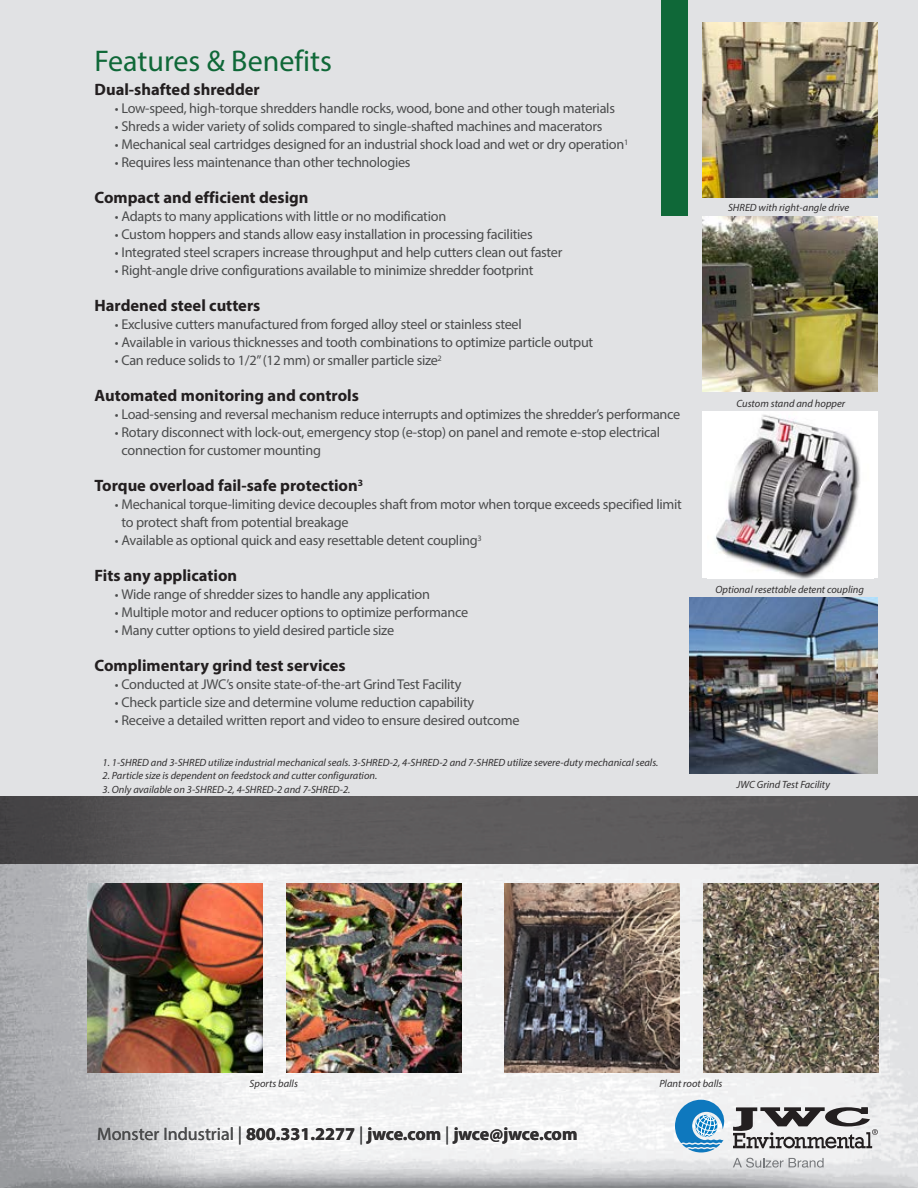
<style>
.page{position:relative;width:918px;height:1188px;background:#e1e2e4}
.page>*{position:absolute;margin:0;border:0;box-sizing:border-box;transform-origin:0 0}
.t1{font:30px "Myriad Pro";color:#0f6838}
.t2{font:700 18px "Myriad Pro";color:#312f30}
.t3{font:700 16.5px "Myriad Pro";color:#231f20}
.t4{font:14.25px/18px "Myriad Pro";letter-spacing:-.02em;color:#4b4c4d}
.t5{font:italic 10.5px "Myriad Pro";color:#312f30}
.s1{font-size:13.5px}
.s2{font-weight:400;color:#4b4c4d}
</style>
<div class="page">
<svg style="left:0;top:864px;width:918px;height:324px"></svg>
<svg style="left:733px;top:1158px;width:91px;height:10px"></svg>
<svg style="left:675px;top:1100px;width:203px;height:52px"></svg>
<svg style="left:0;top:796px;width:918px;height:68px;background:#595758"></svg>
<div style="left:662px;top:0;width:26px;height:216px;background:#0f6838"></div>
<img style="left:702px;top:216px;width:176px;height:176px">
<img style="left:702px;top:23px;width:176px;height:175px">
<div style="left:702px;top:411px;width:176px;height:167px;background:#fff"></div>
<img style="left:715px;top:414px;width:145px;height:164px">
<img style="left:689px;top:597px;width:189px;height:176px">
<img style="left:87px;top:884px;width:176px;height:188px">
<img style="left:286px;top:884px;width:175px;height:188px">
<img style="left:504px;top:884px;width:176px;height:188px">
<img style="left:703px;top:884px;width:175px;height:188px">
<h1 class="t1" style="left:94px;top:42px;width:239px">Features &amp; Benefits</h1>
<p class="t3" style="left:94px;top:79px;width:167px">Dual-shafted shredder</p>
<p class="t4" style="left:115px;top:99px;width:502px"><span class="s1">•</span> Low-speed, high-torque shredders handle rocks, wood, bone and other tough materials</p>
<p class="t4" style="left:115px;top:117px;width:489px"><span class="s1">•</span> Shreds a wider variety of solids compared to single-shafted machines and macerators</p>
<p class="t4" style="left:115px;top:135px;width:515px"><span class="s1">•</span> Mechanical seal cartridges designed for an industrial shock load and wet or dry operation<sup>1</sup></p>
<p class="t4" style="left:115px;top:153px;width:297px"><span class="s1">•</span> Requires less maintenance than other technologies</p>
<p class="t3" style="left:94px;top:187px;width:216px">Compact and efficient design</p>
<p class="t4" style="left:115px;top:207px;width:333px"><span class="s1">•</span> Adapts to many applications with little or no modification</p>
<p class="t4" style="left:115px;top:225px;width:419px"><span class="s1">•</span> Custom hoppers and stands allow easy installation in processing facilities</p>
<p class="t4" style="left:115px;top:243px;width:449px"><span class="s1">•</span> Integrated steel scrapers increase throughput and help cutters clean out faster</p>
<p class="t4" style="left:115px;top:261px;width:420px"><span class="s1">•</span> Right-angle drive configurations available to minimize shredder footprint</p>
<p class="t3" style="left:94px;top:295px;width:167px">Hardened steel cutters</p>
<p class="t4" style="left:115px;top:315px;width:409px"><span class="s1">•</span> Exclusive cutters manufactured from forged alloy steel or stainless steel</p>
<p class="t4" style="left:115px;top:333px;width:480px"><span class="s1">•</span> Available in various thicknesses and tooth combinations to optimize particle output</p>
<p class="t4" style="left:115px;top:351px;width:329px"><span class="s1">•</span> Can reduce solids to 1/2” (12 mm) or smaller particle size<sup>2</sup></p>
<p class="t3" style="left:94px;top:385px;width:266px">Automated monitoring and controls</p>
<p class="t4" style="left:115px;top:405px;width:567px"><span class="s1">•</span> Load-sensing and reversal mechanism reduce interrupts and optimizes the shredder’s performance</p>
<p class="t4" style="left:122px;top:423px;width:540px;text-indent:-7px"><span class="s1">•</span> Rotary disconnect with lock-out, emergency stop (e-stop) on panel and remote e-stop electrical connection for customer mounting</p>
<p class="t3" style="left:94px;top:475px;width:270px">Torque overload fail-safe protection<sup>3</sup></p>
<p class="t4" style="left:122px;top:495px;width:562px;text-indent:-7px"><span class="s1">•</span> Mechanical torque-limiting device decouples shaft from motor when torque exceeds specified limit to protect shaft from potential breakage</p>
<p class="t4" style="left:115px;top:531px;width:368px"><span class="s1">•</span> Available as optional quick and easy resettable detent coupling<sup>3</sup></p>
<p class="t3" style="left:94px;top:565px;width:144px">Fits any application</p>
<p class="t4" style="left:115px;top:585px;width:317px"><span class="s1">•</span> Wide range of shredder sizes to handle any application</p>
<p class="t4" style="left:115px;top:603px;width:355px"><span class="s1">•</span> Multiple motor and reducer options to optimize performance</p>
<p class="t4" style="left:115px;top:621px;width:281px"><span class="s1">•</span> Many cutter options to yield desired particle size</p>
<p class="t3" style="left:94px;top:655px;width:253px">Complimentary grind test services</p>
<p class="t4" style="left:115px;top:675px;width:348px"><span class="s1">•</span> Conducted at JWC’s onsite state-of-the-art Grind Test Facility</p>
<p class="t4" style="left:115px;top:693px;width:361px"><span class="s1">•</span> Check particle size and determine volume reduction capability</p>
<p class="t4" style="left:115px;top:711px;width:406px"><span class="s1">•</span> Receive a detailed written report and video to ensure desired outcome</p>
<p class="t5" style="left:103px;top:756px;width:557px">1. 1-SHRED and 3-SHRED utilize industrial mechanical seals. 3-SHRED-2, 4-SHRED-2 and 7-SHRED utilize severe-duty mechanical seals.</p>
<p class="t5" style="left:103px;top:769px;width:276px">2. Particle size is dependent on feedstock and cutter configuration.</p>
<p class="t5" style="left:103px;top:783px;width:249px">3. Only available on 3-SHRED-2, 4-SHRED-2 and 7-SHRED-2.</p>
<p class="t5" style="left:728px;top:201px;width:123px">SHRED with right-angle drive</p>
<p class="t5" style="left:736px;top:397px;width:110px">Custom stand and hopper</p>
<p class="t5" style="left:716px;top:583px;width:150px">Optional resettable detent coupling</p>
<p class="t5" style="left:737px;top:778px;width:95px">JWC Grind Test Facility</p>
<p class="t5" style="left:250px;top:1077px;width:50px">Sports balls</p>
<p class="t5" style="left:659px;top:1077px;width:65px">Plant root balls</p>
<p class="t2" style="left:97px;top:1123px;width:482px"><span class="s2">Monster Industrial |</span> 800.331.2277 <span class="s2">|</span> jwce.com <span class="s2">|</span> jwce@jwce.com</p>
</div>
